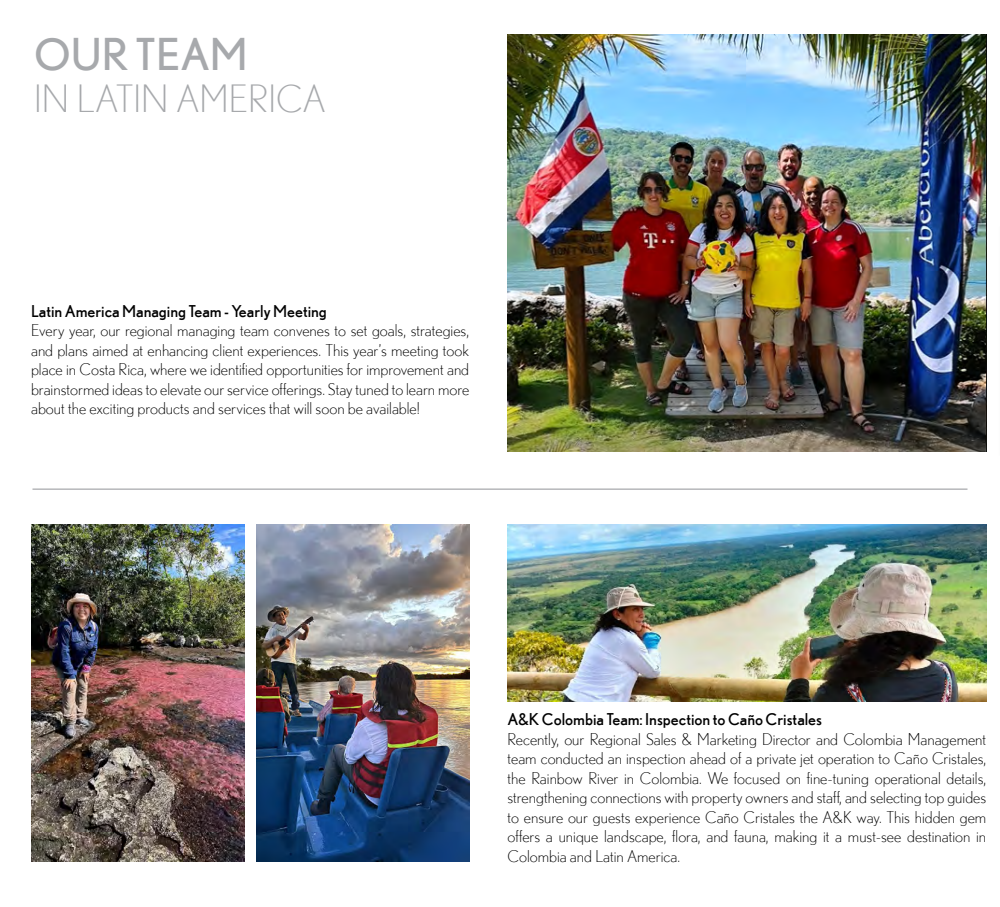
<style>
.page{position:relative;width:1000px;height:907px;background:#fff}
.page>*{position:absolute;margin:0;border:0;box-sizing:border-box;transform-origin:0 0}
.t1{font:43.75px "Nobel";color:#a7a9ac}
.t2{font:300 37.5px "Nobel";color:#a7a9ac}
.t3{font:300 16.25px/19.5px "Nobel";color:#000;text-align:justify}
.t4{font:16.25px "Nobel";color:#000}
</style>
<div class="page">
<img style="left:508px;top:34px;width:478px;height:417px">
<hr style="left:32px;top:488px;width:936px;height:1px;background:#a7a9ac">
<img style="left:31px;top:524px;width:213px;height:337px">
<img style="left:256px;top:524px;width:213px;height:337px">
<img style="left:508px;top:524px;width:478px;height:177px">
<h1 class="t1" style="left:34px;top:29px;width:215px">OUR TEAM</h1>
<h2 class="t2" style="left:34px;top:77px;width:293px">IN LATIN AMERICA</h2>
<p class="t4" style="left:31px;top:301px;width:297px">Latin America Managing Team - Yearly Meeting</p>
<p class="t3" style="left:31px;top:320px;width:440px">Every year, our regional managing team convenes to set goals, strategies, and plans aimed at enhancing client experiences. This year’s meeting took place in Costa Rica, where we identified opportunities for improvement and brainstormed ideas to elevate our service offerings. Stay tuned to learn more about the exciting products and services that will soon be available!</p>
<p class="t4" style="left:508px;top:710px;width:316px">A&amp;K Colombia Team: Inspection to Caño Cristales</p>
<p class="t3" style="left:508px;top:729px;width:480px">Recently, our Regional Sales &amp; Marketing Director and Colombia Management team conducted an inspection ahead of a private jet operation to Caño Cristales, the Rainbow River in Colombia. We focused on fine-tuning operational details, strengthening connections with property owners and staff, and selecting top guides to ensure our guests experience Caño Cristales the A&amp;K way. This hidden gem offers a unique landscape, flora, and fauna, making it a must-see destination in Colombia and Latin America.</p>
</div>
